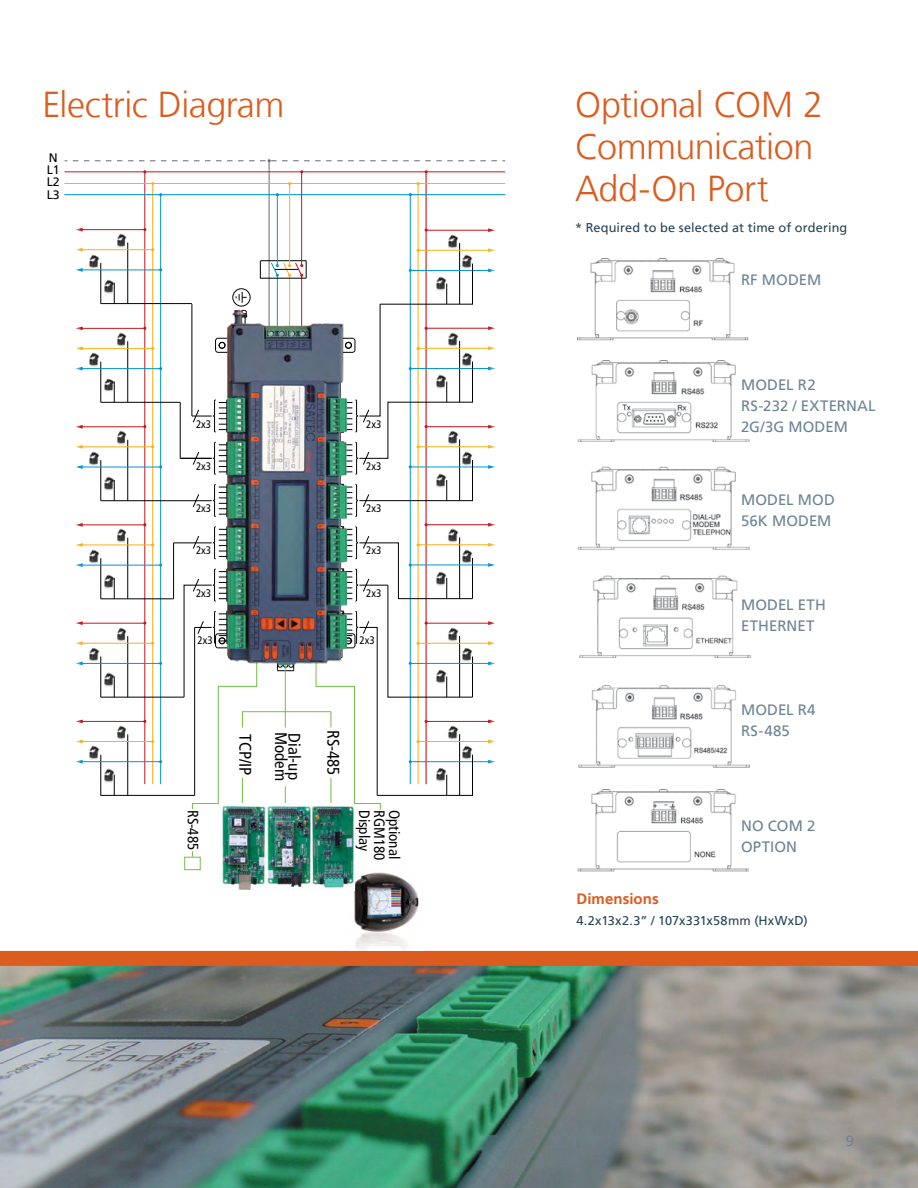
<style>
.page{position:relative;width:918px;height:1188px;background:#fff}
.page>*{position:absolute;margin:0;border:0;box-sizing:border-box;transform-origin:0 0}
.t1{font:300 36px/42px "Frutiger LT";letter-spacing:-.015em;color:#db5c1e}
.t2{font:condensed 16.8px "Frutiger LT";color:#000}
.t3{font:15px/21px "Frutiger LT";letter-spacing:.01em;color:#6d8395}
.t4{font:condensed 15px "Frutiger LT";color:#000}
.t5{font:700 15px "Frutiger LT";letter-spacing:.005em;color:#db5c1e}
.t6{font:12.75px "Frutiger LT";letter-spacing:.01em;color:#274355}
.t7{font:12.3px/12.3px "Frutiger LT";color:#000}
.t8{font:condensed 10.95px "Frutiger LT";color:#000}
</style>
<div class="page">
<img style="left:0;top:958px;width:1px;height:230px">
<img style="left:1px;top:966px;width:917px;height:222px">
<div style="left:0;top:951px;width:918px;height:15px;background:#db5c1e"></div>
<img style="left:354px;top:872px;width:65px;height:78px">
<hr style="left:269px;top:161px;width:1px;height:173px;background:#676868">
<hr style="left:160px;top:195px;width:1px;height:589px;background:#0095da">
<hr style="left:152px;top:183px;width:1px;height:601px;background:#fcaf17">
<hr style="left:144px;top:172px;width:1px;height:612px;background:#c4161c">
<hr style="left:426px;top:172px;width:1px;height:612px;background:#c4161c">
<hr style="left:418px;top:183px;width:1px;height:601px;background:#fcaf17">
<hr style="left:410px;top:195px;width:1px;height:589px;background:#0095da">
<hr style="left:64px;top:194px;width:441px;height:1px;background:#0095da">
<hr style="left:64px;top:183px;width:441px;height:1px;background:#fcaf17">
<hr style="left:65px;top:171px;width:440px;height:1px;background:#c4161c">
<hr style="left:260px;top:260px;width:46px;height:1px;background:#000">
<hr style="left:277px;top:195px;width:1px;height:71px;background:#0095da">
<hr style="left:289px;top:183px;width:1px;height:83px;background:#fcaf17">
<hr style="left:301px;top:172px;width:1px;height:94px;background:#c4161c">
<svg style="left:73px;top:159px;width:432px;height:3px"></svg>
<div style="left:184px;top:857px;width:17px;height:13px;border:1px solid #72bf44"></div>
<img style="left:89px;top:746px;width:10px;height:14px">
<svg style="left:76px;top:740px;width:7px;height:3px"></svg>
<svg style="left:76px;top:760px;width:7px;height:4px"></svg>
<svg style="left:76px;top:720px;width:7px;height:3px"></svg>
<hr style="left:80px;top:721px;width:65px;height:1px;background:#c4161c">
<hr style="left:80px;top:741px;width:73px;height:1px;background:#fcaf17">
<hr style="left:80px;top:761px;width:81px;height:1px;background:#0095da">
<img style="left:89px;top:648px;width:10px;height:15px">
<svg style="left:76px;top:641px;width:7px;height:4px"></svg>
<svg style="left:76px;top:662px;width:7px;height:3px"></svg>
<svg style="left:76px;top:621px;width:7px;height:4px"></svg>
<hr style="left:80px;top:623px;width:65px;height:1px;background:#c4161c">
<hr style="left:80px;top:643px;width:73px;height:1px;background:#fcaf17">
<hr style="left:80px;top:663px;width:81px;height:1px;background:#0095da">
<img style="left:89px;top:549px;width:10px;height:15px">
<svg style="left:76px;top:543px;width:7px;height:4px"></svg>
<svg style="left:76px;top:563px;width:7px;height:4px"></svg>
<svg style="left:76px;top:523px;width:7px;height:4px"></svg>
<hr style="left:80px;top:524px;width:65px;height:1px;background:#c4161c">
<hr style="left:80px;top:544px;width:73px;height:1px;background:#fcaf17">
<hr style="left:80px;top:565px;width:81px;height:1px;background:#0095da">
<img style="left:89px;top:451px;width:10px;height:15px">
<svg style="left:76px;top:445px;width:7px;height:4px"></svg>
<svg style="left:76px;top:465px;width:7px;height:4px"></svg>
<svg style="left:76px;top:425px;width:7px;height:4px"></svg>
<hr style="left:80px;top:426px;width:65px;height:1px;background:#c4161c">
<hr style="left:80px;top:446px;width:73px;height:1px;background:#fcaf17">
<hr style="left:80px;top:467px;width:81px;height:1px;background:#0095da">
<img style="left:89px;top:353px;width:10px;height:14px">
<svg style="left:76px;top:347px;width:7px;height:3px"></svg>
<svg style="left:76px;top:367px;width:7px;height:3px"></svg>
<svg style="left:76px;top:326px;width:7px;height:4px"></svg>
<hr style="left:80px;top:328px;width:65px;height:1px;background:#c4161c">
<hr style="left:80px;top:348px;width:73px;height:1px;background:#fcaf17">
<hr style="left:80px;top:368px;width:81px;height:1px;background:#0095da">
<img style="left:117px;top:234px;width:10px;height:14px">
<img style="left:89px;top:254px;width:10px;height:15px">
<svg style="left:76px;top:248px;width:7px;height:4px"></svg>
<svg style="left:76px;top:268px;width:7px;height:4px"></svg>
<svg style="left:76px;top:228px;width:7px;height:4px"></svg>
<hr style="left:80px;top:229px;width:65px;height:1px;background:#c4161c">
<hr style="left:127px;top:243px;width:1px;height:61px;background:#000">
<hr style="left:80px;top:249px;width:73px;height:1px;background:#fcaf17">
<hr style="left:80px;top:269px;width:81px;height:1px;background:#0095da">
<svg style="left:488px;top:740px;width:7px;height:3px"></svg>
<svg style="left:488px;top:760px;width:7px;height:4px"></svg>
<svg style="left:488px;top:720px;width:7px;height:3px"></svg>
<hr style="left:426px;top:721px;width:65px;height:1px;background:#c4161c">
<hr style="left:418px;top:741px;width:72px;height:1px;background:#fcaf17">
<hr style="left:410px;top:761px;width:81px;height:1px;background:#0095da">
<svg style="left:488px;top:641px;width:7px;height:4px"></svg>
<svg style="left:488px;top:662px;width:7px;height:3px"></svg>
<svg style="left:488px;top:621px;width:7px;height:4px"></svg>
<hr style="left:426px;top:623px;width:65px;height:1px;background:#c4161c">
<hr style="left:418px;top:643px;width:72px;height:1px;background:#fcaf17">
<hr style="left:410px;top:663px;width:81px;height:1px;background:#0095da">
<svg style="left:488px;top:543px;width:7px;height:4px"></svg>
<svg style="left:488px;top:563px;width:7px;height:4px"></svg>
<svg style="left:488px;top:523px;width:7px;height:4px"></svg>
<hr style="left:426px;top:524px;width:65px;height:1px;background:#c4161c">
<hr style="left:418px;top:544px;width:72px;height:1px;background:#fcaf17">
<hr style="left:410px;top:564px;width:81px;height:1px;background:#0095da">
<svg style="left:488px;top:445px;width:7px;height:4px"></svg>
<svg style="left:488px;top:465px;width:7px;height:4px"></svg>
<svg style="left:488px;top:425px;width:7px;height:4px"></svg>
<hr style="left:426px;top:426px;width:65px;height:1px;background:#c4161c">
<hr style="left:418px;top:446px;width:72px;height:1px;background:#fcaf17">
<hr style="left:410px;top:466px;width:81px;height:1px;background:#0095da">
<svg style="left:488px;top:346px;width:7px;height:4px"></svg>
<svg style="left:488px;top:367px;width:7px;height:3px"></svg>
<svg style="left:488px;top:326px;width:7px;height:4px"></svg>
<hr style="left:426px;top:328px;width:65px;height:1px;background:#c4161c">
<hr style="left:418px;top:348px;width:72px;height:1px;background:#fcaf17">
<hr style="left:410px;top:368px;width:81px;height:1px;background:#0095da">
<img style="left:448px;top:234px;width:11px;height:15px">
<img style="left:462px;top:255px;width:10px;height:6px">
<hr style="left:459px;top:243px;width:1px;height:61px;background:#000">
<svg style="left:488px;top:248px;width:7px;height:4px"></svg>
<svg style="left:488px;top:269px;width:7px;height:3px"></svg>
<svg style="left:488px;top:228px;width:7px;height:4px"></svg>
<hr style="left:426px;top:230px;width:65px;height:1px;background:#c4161c">
<hr style="left:418px;top:250px;width:72px;height:1px;background:#fcaf17">
<hr style="left:410px;top:270px;width:81px;height:1px;background:#0095da">
<svg style="left:100px;top:261px;width:373px;height:597px"></svg>
<img style="left:225px;top:311px;width:121px;height:356px">
<img style="left:220px;top:805px;width:135px;height:86px">
<img style="left:577px;top:258px;width:172px;height:83px">
<img style="left:577px;top:360px;width:173px;height:82px">
<img style="left:578px;top:466px;width:172px;height:84px">
<img style="left:579px;top:575px;width:173px;height:83px">
<img style="left:578px;top:685px;width:172px;height:83px">
<img style="left:577px;top:789px;width:171px;height:83px">
<h1 class="t1" style="left:43px;top:84px;width:243px">Electric Diagram</h1>
<p class="t7" style="left:47px;top:151px;width:14px">N<br>L1<br>L2<br>L3</p>
<p class="t8" style="left:196px;top:417px;width:17px">2x3</p>
<p class="t8" style="left:366px;top:417px;width:17px">2x3</p>
<p class="t8" style="left:196px;top:460px;width:17px">2x3</p>
<p class="t8" style="left:366px;top:460px;width:17px">2x3</p>
<p class="t8" style="left:196px;top:502px;width:17px">2x3</p>
<p class="t8" style="left:366px;top:502px;width:17px">2x3</p>
<p class="t8" style="left:196px;top:544px;width:17px">2x3</p>
<p class="t8" style="left:366px;top:544px;width:17px">2x3</p>
<p class="t8" style="left:196px;top:587px;width:17px">2x3</p>
<p class="t8" style="left:366px;top:587px;width:17px">2x3</p>
<p class="t8" style="left:197px;top:634px;width:17px">2x3</p>
<p class="t8" style="left:359px;top:634px;width:17px">2x3</p>
<p class="t4" style="left:202px;top:810px;width:41px;rotate:90deg">RS-485</p>
<p class="t2" style="left:255px;top:734px;width:43px;rotate:90deg">TCP/IP</p>
<p class="t2" style="left:291px;top:732px;width:50px;rotate:90deg">Modem</p>
<p class="t2" style="left:304px;top:733px;width:48px;rotate:90deg">Dial-up</p>
<p class="t2" style="left:343px;top:730px;width:47px;rotate:90deg">RS-485</p>
<p class="t4" style="left:373px;top:810px;width:43px;rotate:90deg">Display</p>
<p class="t4" style="left:388px;top:810px;width:52px;rotate:90deg">RGM180</p>
<p class="t4" style="left:403px;top:810px;width:51px;rotate:90deg">Optional</p>
<h1 class="t1" style="left:575px;top:84px;width:249px">Optional COM 2<br>Communication<br>Add-On Port</h1>
<p class="t6" style="left:575px;top:220px;width:274px">* Required to be selected at time of ordering</p>
<p class="t3" style="left:741px;top:269px;width:82px">RF MODEM</p>
<p class="t3" style="left:741px;top:374px;width:136px">MODEL R2<br>RS-232 / EXTERNAL<br>2G/3G MODEM</p>
<p class="t3" style="left:741px;top:489px;width:95px">MODEL MOD<br>56K MODEM</p>
<p class="t3" style="left:741px;top:594px;width:86px">MODEL ETH<br>ETHERNET</p>
<p class="t3" style="left:741px;top:699px;width:76px">MODEL R4<br>RS-485</p>
<p class="t3" style="left:741px;top:815px;width:76px">NO COM 2<br>OPTION</p>
<p class="t5" style="left:576px;top:890px;width:84px">Dimensions</p>
<p class="t6" style="left:576px;top:913px;width:233px">4.2x13x2.3” / 107x331x58mm (HxWxD)</p>
<p class="t3" style="left:846px;top:1130px;width:10px">9</p>
</div>
